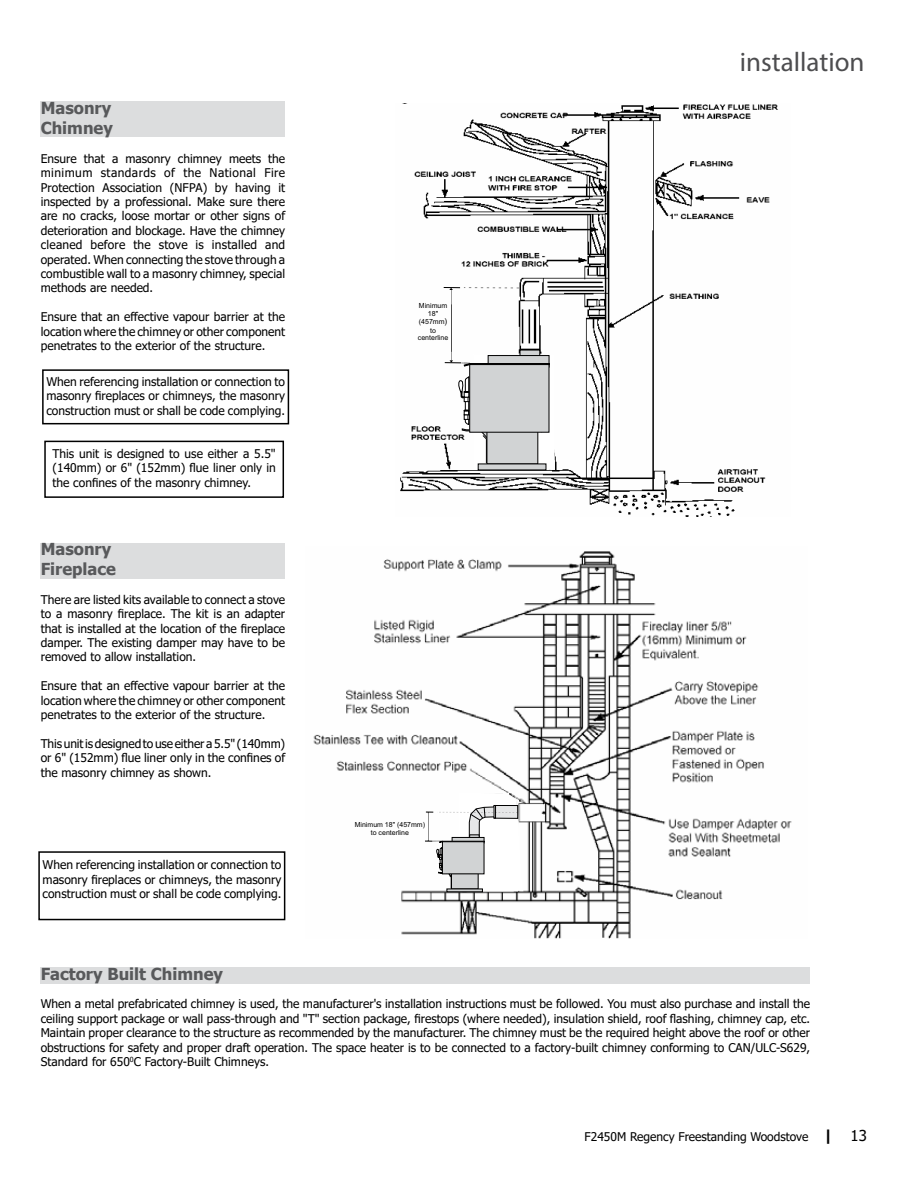
<style>
.page{position:relative;width:918px;height:1188px;background:#fff}
.page>*{position:absolute;margin:0;border:0;box-sizing:border-box;transform-origin:0 0}
.t1{font:27px "Myriad Pro";color:#4d4d4f}
.t2{font:700 16.5px/19.8px "Tahoma";color:#58595b}
.t3{font:12px/14.4px "Tahoma";color:#000;text-align:justify}
.t4{font:7.05px/7.8px "Arial";color:#000;text-align:center}
.s1{font-size:7.95px}
.s2{font-weight:700;font-size:15px}
.s3{font-size:15px}
</style>
<div class="page">
<div style="left:41px;top:967px;width:769px;height:16px;background:#dcddde"></div>
<div style="left:41px;top:102px;width:244px;height:35px;background:#dcddde"></div>
<div style="left:41px;top:543px;width:244px;height:35px;background:#dcddde"></div>
<img style="left:313px;top:551px;width:479px;height:387px">
<div style="left:447px;top:889px;width:36px;height:3px;background:#d1d3d4;border:1px solid #000"></div>
<svg style="left:425px;top:791px;width:98px;height:100px"></svg>
<img style="left:400px;top:103px;width:378px;height:414px">
<div style="left:473px;top:354px;width:81px;height:115px;background:#fff"></div>
<svg style="left:520px;top:350px;width:20px;height:5px"></svg>
<div style="left:488px;top:355px;width:61px;height:12px;background:#d1d3d4;border:1px solid #000"></div>
<svg style="left:458px;top:376px;width:11px;height:55px"></svg>
<div style="left:487px;top:431px;width:51px;height:33px;background:#d1d3d4;border:1px solid #000"></div>
<div style="left:469px;top:364px;width:80px;height:68px;background:#d1d3d4;border:1px solid #000"></div>
<svg style="left:481px;top:430px;width:8px;height:34px"></svg>
<svg style="left:478px;top:464px;width:68px;height:6px"></svg>
<hr style="left:451px;top:290px;width:1px;height:71px;background:#000">
<svg style="left:444px;top:287px;width:75px;height:3px"></svg>
<svg style="left:445px;top:360px;width:105px;height:7px"></svg>
<div style="left:42px;top:369px;width:247px;height:55px;border:2px solid #000"></div>
<div style="left:38px;top:851px;width:247px;height:69px;border:2px solid #000"></div>
<div style="left:44px;top:441px;width:240px;height:57px;border:2px solid #000"></div>
<h2 class="t2" style="left:41px;top:99px;width:74px">Masonry<br>Chimney</h2>
<p class="t3" style="left:41px;top:152px;width:246px">Ensure that a masonry chimney meets the minimum standards of the National Fire Protection Association (NFPA) by having it inspected by a professional. Make sure there are no cracks, loose mortar or other signs of deterioration and blockage. Have the chimney cleaned before the stove is installed and operated. When connecting the stove through a combustible wall to a masonry chimney, special methods are needed.</p>
<p class="t3" style="left:41px;top:310px;width:246px">Ensure that an effective vapour barrier at the location where the chimney or other component penetrates to the exterior of the structure.</p>
<p class="t3" style="left:46px;top:375px;width:240px">When referencing installation or connection to masonry fireplaces or chimneys, the masonry construction must or shall be code complying.</p>
<p class="t3" style="left:53px;top:447px;width:225px">This unit is designed to use either a 5.5" (140mm) or 6" (152mm) flue liner only in the confines of the masonry chimney.</p>
<h2 class="t2" style="left:41px;top:540px;width:77px">Masonry<br>Fireplace</h2>
<p class="t3" style="left:41px;top:593px;width:246px">There are listed kits available to connect a stove to a masonry fireplace. The kit is an adapter that is installed at the location of the fireplace damper. The existing damper may have to be removed to allow installation.</p>
<p class="t3" style="left:41px;top:679px;width:246px">Ensure that an effective vapour barrier at the location where the chimney or other component penetrates to the exterior of the structure.</p>
<p class="t3" style="left:41px;top:737px;width:246px">This unit is designed to use either a 5.5" (140mm) or 6" (152mm) flue liner only in the confines of the masonry chimney as shown.</p>
<p class="t3" style="left:43px;top:858px;width:240px">When referencing installation or connection to masonry fireplaces or chimneys, the masonry construction must or shall be code complying.</p>
<p class="t4" style="left:419px;top:302px;width:30px">Minimum<br>18"</p>
<p class="t4" style="left:418px;top:318px;width:32px">(457mm<span class="s1">) </span>to centerline</p>
<p class="t4" style="left:355px;top:820px;width:72px">Minimum 18" (457mm) to centerline</p>
<h1 class="t1" style="left:740px;top:45px;width:126px">installation</h1>
<h2 class="t2" style="left:41px;top:964px;width:184px">Factory Built Chimney</h2>
<p class="t3" style="left:41px;top:998px;width:771px">When a metal prefabricated chimney is used, the manufacturer's installation instructions must be followed. You must also purchase and install the ceiling support package or wall pass-through and "T" section package, firestops (where needed), insulation shield, roof flashing, chimney cap, etc.<br>Maintain proper clearance to the structure as recommended by the manufacturer. The chimney must be the required height above the roof or other obstructions for safety and proper draft operation. The space heater is to be connected to a factory-built chimney conforming to CAN/ULC-S629, Standard for 650<sup>0</sup>C Factory-Built Chimneys.</p>
<p class="t3" style="left:585px;top:1130px;width:284px">F2450M Regency Freestanding Woodstove <span class="s2">|</span> <span class="s3">13</span></p>
</div>
